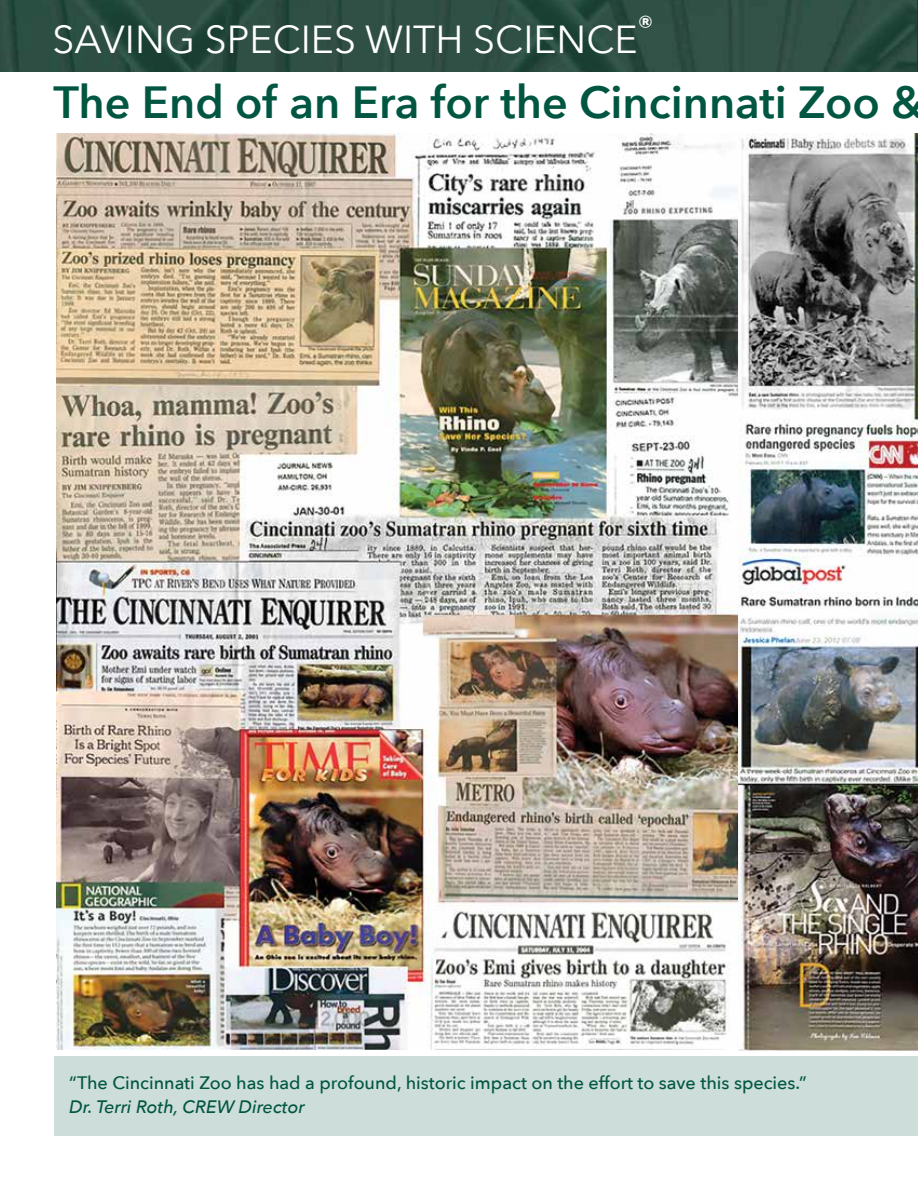
<style>
.page{position:relative;width:918px;height:1188px;background:#fff}
.page>*{position:absolute;margin:0;border:0;box-sizing:border-box;transform-origin:0 0}
.t1{font:600 45px "Avenir Next";color:#005641}
.t2{font:39px "Avenir Next";color:#fff}
.t3{font:600 27px "Avenir Next";color:#fff}
.t4{font:500 18px "Avenir Next";color:#005641}
.t5{font:italic 500 18px "Avenir Next";color:#005641}
</style>
<div class="page">
<img style="left:0;top:0;width:918px;height:72px">
<img style="left:56px;top:134px;width:683px;height:916px">
<div style="left:54px;top:1056px;width:864px;height:79px;background:#cdddd9"></div>
<img style="left:739px;top:134px;width:179px;height:917px">
<h3 class="t3" style="left:638px;top:2px;width:18px">®</h3>
<h2 class="t2" style="left:52px;top:6px;width:587px">SAVING SPECIES WITH SCIENCE</h2>
<h1 class="t1" style="left:54px;top:64px;width:872px">The End of an Era for the Cincinnati Zoo &amp;</h1>
<p class="t4" style="left:69px;top:1068px;width:739px">“The Cincinnati Zoo has had a profound, historic impact on the effort to save this species.”</p>
<p class="t5" style="left:69px;top:1092px;width:237px">Dr. Terri Roth, CREW Director</p>
</div>
